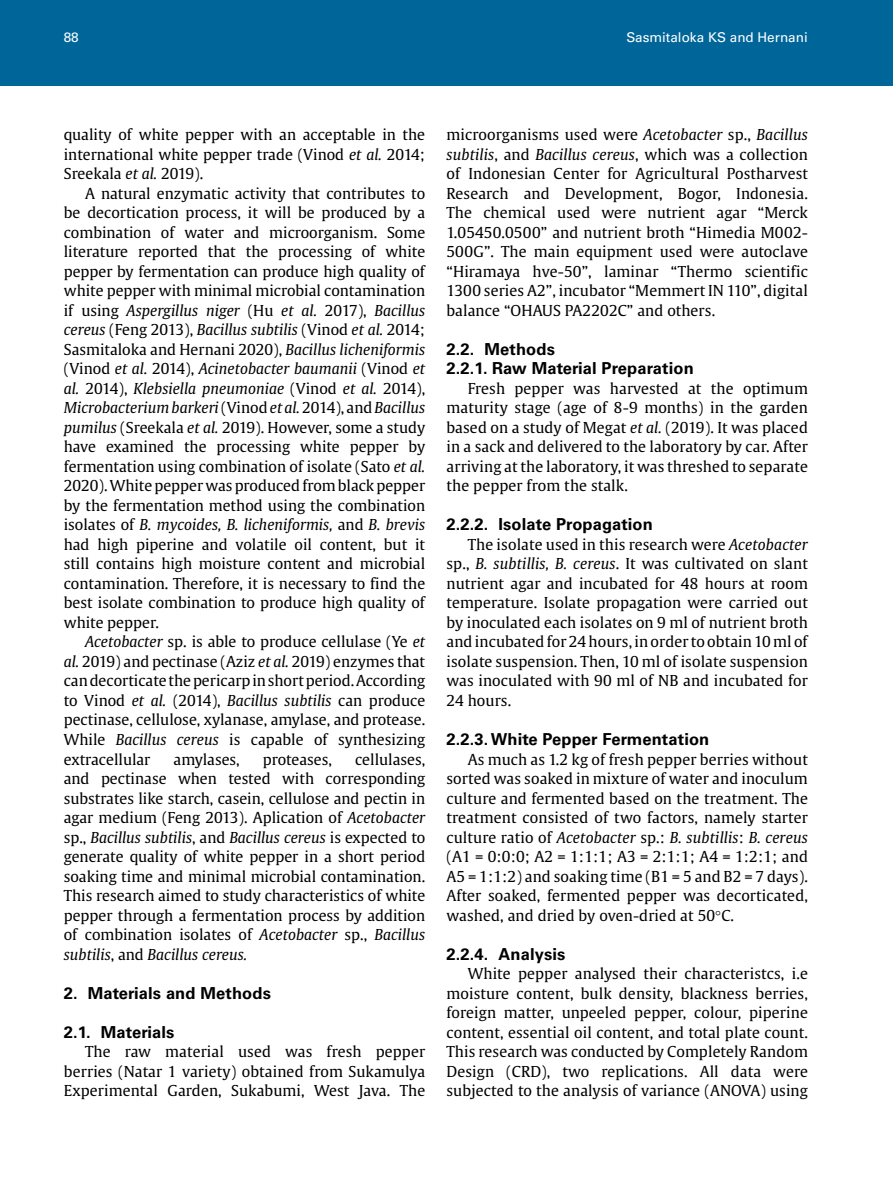
<style>
.page{position:relative;width:893px;height:1191px;background:#fff}
.page>*{position:absolute;margin:0;border:0;box-sizing:border-box;transform-origin:0 0}
.t1{font:700 16.5px/19.5px "Univers LT Std";letter-spacing:.01em;color:#000}
.t2{font:15px/19.5px "Gulliver";color:#000;text-align:justify}
.t3{font:13.5px "Univers LT Std";color:#fff}
.s1{font-style:italic}
.s2{font-family:"Times New Roman"}
</style>
<div class="page">
<div style="left:0;top:0;width:893px;height:85px;background:#069"></div>
<p class="t3" style="left:64px;top:30px;width:17px">88</p>
<p class="t3" style="left:626px;top:30px;width:183px">Sasmitaloka KS and Hernani</p>
<p class="t2" style="left:64px;top:125px;width:363px">quality of white pepper with an acceptable in the international white pepper trade (Vinod <span class="s1">et al.</span> 2014; Sreekala <span class="s1">et al.</span> 2019).</p>
<p class="t2" style="left:64px;top:183px;width:363px;text-indent:21px">A natural enzymatic activity that contributes to be decortication process, it will be produced by a combination of water and microorganism. Some literature reported that the processing of white pepper by fermentation can produce high quality of white pepper with minimal microbial contamination if using <span class="s1">Aspergillus niger</span> (Hu <span class="s1">et al.</span> 2017), <span class="s1">Bacillus cereus</span> (Feng 2013), <span class="s1">Bacillus subtilis</span> (Vinod <span class="s1">et al.</span> 2014; Sasmitaloka and Hernani 2020), <span class="s1">Bacillus licheniformis </span>(Vinod <span class="s1">et al.</span> 2014), <span class="s1">Acinetobacter baumanii</span> (Vinod <span class="s1">et al.</span> 2014), <span class="s1">Klebsiella pneumoniae</span> (Vinod <span class="s1">et al.</span> 2014), <span class="s1">Microbacterium barkeri</span> (Vinod <span class="s1">et al.</span> 2014), and <span class="s1">Bacillus pumilus</span> (Sreekala <span class="s1">et al.</span> 2019). However, some a study have examined the processing white pepper by fermentation using combination of isolate (Sato <span class="s1">et al.<br></span>2020). White pepper was produced from black pepper by the fermentation method using the combination isolates of <span class="s1">B. mycoides, B. licheniformis,</span> and <span class="s1">B. brevis </span>had high piperine and volatile oil content, but it still contains high moisture content and microbial contamination. Therefore, it is necessary to find the best isolate combination to produce high quality of white pepper.</p>
<p class="t2" style="left:64px;top:632px;width:363px;text-indent:21px"><span class="s1">Acetobacter</span> sp. is able to produce cellulase (Ye <span class="s1">et al.</span> 2019) and pectinase (Aziz <span class="s1">et al.</span> 2019) enzymes that can decorticate the pericarp in short period. According to Vinod <span class="s1">et al.</span> (2014), <span class="s1">Bacillus subtilis</span> can produce pectinase, cellulose, xylanase, amylase, and protease.<br>While <span class="s1">Bacillus cereus</span> is capable of synthesizing extracellular</p>
<p class="t2" style="left:64px;top:749px;width:363px;text-indent:291px">cellulases, and pectinase when tested with corresponding substrates like starch, casein, cellulose and pectin in agar medium (Feng 2013). Aplication of <span class="s1">Acetobacter </span>sp., <span class="s1">Bacillus subtilis</span>, and <span class="s1">Bacillus cereus</span> is expected to generate quality of white pepper in a short period soaking time and minimal microbial contamination.<br>This research aimed to study characteristics of white pepper through a fermentation process by addition of combination isolates of <span class="s1">Acetobacter</span> sp., <span class="s1">Bacillus subtilis</span>, and <span class="s1">Bacillus cereus.</span></p>
<p class="t1" style="left:64px;top:983px;width:209px">2. Materials and Methods</p>
<p class="t1" style="left:64px;top:1022px;width:112px">2.1. Materials</p>
<p class="t2" style="left:64px;top:1041px;width:363px;text-indent:21px">The raw material used was fresh pepper berries (Natar 1 variety) obtained from Sukamulya Experimental Garden, Sukabumi, West Java. The</p>
<p class="t2" style="left:174px;top:749px;width:68px">amylases,</p>
<p class="t2" style="left:263px;top:749px;width:71px">proteases,</p>
<p class="t2" style="left:446px;top:125px;width:363px">microorganisms used were <span class="s1">Acetobacter</span> sp., <span class="s1">Bacillus subtilis</span>, and <span class="s1">Bacillus cereus</span>, which was a collection of Indonesian Center for Agricultural Postharvest Research and Development, Bogor, Indonesia.<br>The chemical used were nutrient agar “Merck 1.05450.0500” and nutrient broth “Himedia M002- 500G”. The main equipment used were autoclave “Hiramaya hve-50”, laminar “Thermo scientific 1300 series A2”, incubator “Memmert IN 110”, digital balance “OHAUS PA2202C” and others.</p>
<p class="t1" style="left:446px;top:339px;width:249px">2.2. Methods<br>2.2.1. Raw Material Preparation</p>
<p class="t2" style="left:446px;top:378px;width:363px;text-indent:21px">Fresh pepper was harvested at the optimum maturity stage (age of 8-9 months) in the garden based on a study of Megat <span class="s1">et al.</span> (2019). It was placed in a sack and delivered to the laboratory by car. After arriving at the laboratory, it was threshed to separate the pepper from the stalk.</p>
<p class="t1" style="left:446px;top:515px;width:208px">2.2.2. Isolate Propagation</p>
<p class="t2" style="left:446px;top:534px;width:363px;text-indent:21px">The isolate used in this research were <span class="s1">Acetobacter </span>sp., <span class="s1">B. subtillis, B. cereus</span>. It was cultivated on slant nutrient agar and incubated for 48 hours at room temperature. Isolate propagation were carried out by inoculated each isolates on 9 ml of nutrient broth and incubated for 24 hours, in order to obtain 10 ml of isolate suspension. Then, 10 ml of isolate suspension was inoculated with 90 ml of NB and incubated for 24 hours.</p>
<p class="t1" style="left:446px;top:729px;width:264px">2.2.3. White Pepper Fermentation</p>
<p class="t2" style="left:446px;top:749px;width:363px;text-indent:21px">As much as 1.2 kg of fresh pepper berries without sorted was soaked in mixture of water and inoculum culture and fermented based on the treatment. The treatment consisted of two factors, namely starter culture ratio of <span class="s1">Acetobacter</span> sp.: <span class="s1">B. subtillis</span>: <span class="s1">B. cereus </span>(A1 = 0:0:0; A2 = 1:1:1; A3 = 2:1:1; A4 = 1:2:1; and A5 = 1:1:2) and soaking time (B1 = 5 and B2 = 7 days).<br>After soaked, fermented pepper was decorticated, washed, and dried by oven-dried at 50<span class="s2">°</span>C.</p>
<p class="t1" style="left:446px;top:944px;width:120px">2.2.4. Analysis</p>
<p class="t2" style="left:446px;top:963px;width:363px;text-indent:21px">White pepper analysed their characteristcs, i.e moisture content, bulk density, blackness berries, foreign matter, unpeeled pepper, colour, piperine content, essential oil content, and total plate count.<br>This research was conducted by Completely Random Design (CRD), two replications. All data were subjected to the analysis of variance (ANOVA) using</p>
</div>
